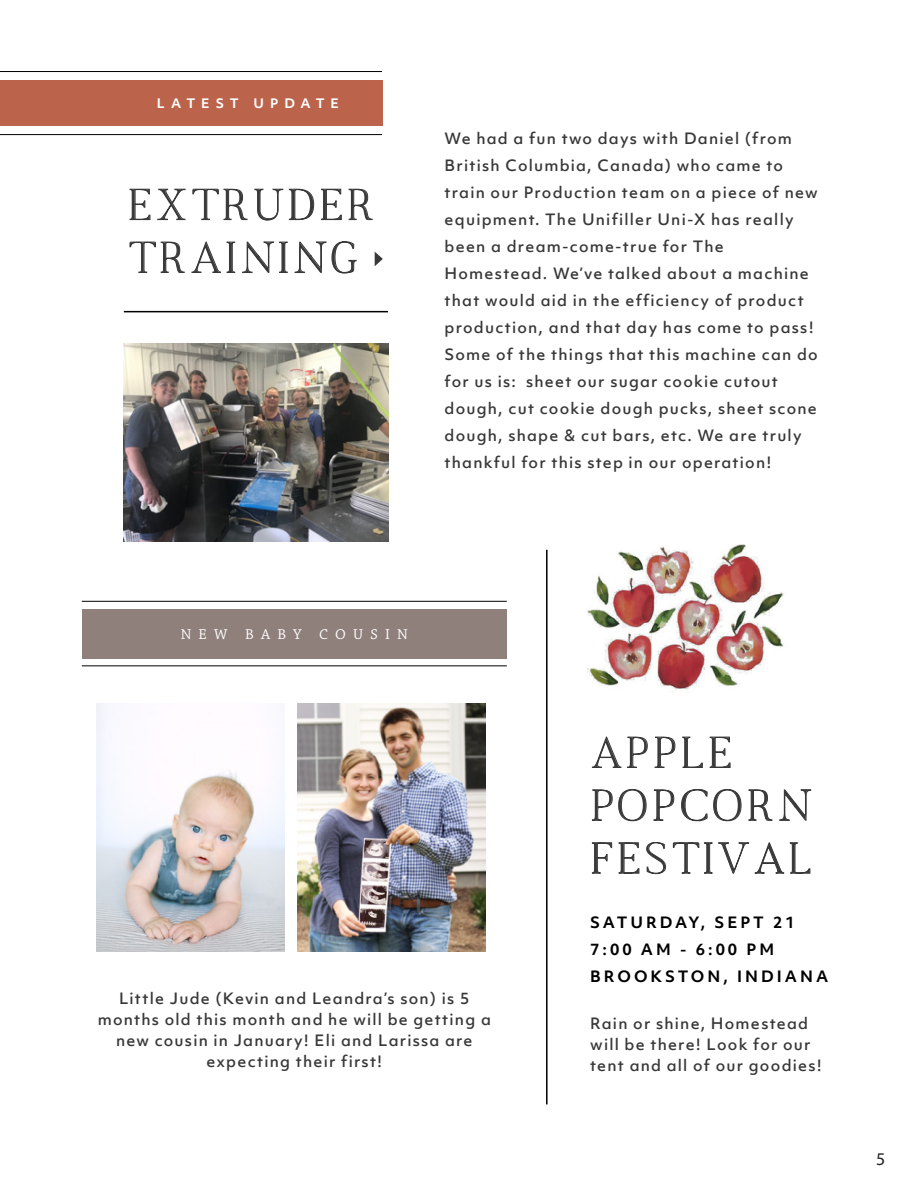
<style>
.page{position:relative;width:918px;height:1188px;background:#fff}
.page>*{position:absolute;margin:0;border:0;box-sizing:border-box;transform-origin:0 0}
.t1{font:43.5px/52.8px "Sundays";letter-spacing:.08em;color:#383838}
.t2{font:18px "Myriad Pro";color:#221f1f}
.t3{font:500 15px/27px "Objektiv Mk 1";letter-spacing:.08em;color:#383838}
.t4{font:700 15px/27px "Objektiv Mk 1";letter-spacing:.2em;color:#000}
.t5{font:15px "Chaparral Pro";letter-spacing:.48em;color:#fff}
.t6{font:700 12.6px "Objektiv Mk 1";letter-spacing:.48em;color:#fff}
</style>
<div class="page">
<img style="left:124px;top:343px;width:264px;height:199px">
<div style="left:0;top:80px;width:382px;height:46px;background:#bb644b"></div>
<svg style="left:592px;top:736px;width:56px;height:32px"></svg>
<svg style="left:654px;top:736px;width:22px;height:32px"></svg>
<svg style="left:682px;top:736px;width:21px;height:32px"></svg>
<svg style="left:709px;top:736px;width:22px;height:32px"></svg>
<svg style="left:592px;top:789px;width:55px;height:32px"></svg>
<svg style="left:653px;top:789px;width:22px;height:32px"></svg>
<svg style="left:681px;top:789px;width:61px;height:32px"></svg>
<svg style="left:748px;top:789px;width:25px;height:32px"></svg>
<svg style="left:779px;top:789px;width:32px;height:32px"></svg>
<svg style="left:592px;top:842px;width:20px;height:32px"></svg>
<svg style="left:618px;top:842px;width:49px;height:32px"></svg>
<svg style="left:673px;top:842px;width:111px;height:32px"></svg>
<svg style="left:790px;top:842px;width:21px;height:32px"></svg>
<hr style="left:124px;top:311px;width:264px;height:1px;background:#000">
<div style="left:82px;top:609px;width:425px;height:49px;background:#8f807c"></div>
<hr style="left:82px;top:601px;width:425px;height:1px;background:#000">
<hr style="left:0;top:71px;width:382px;height:1px;background:#000">
<hr style="left:0;top:134px;width:382px;height:1px;background:#000">
<hr style="left:82px;top:665px;width:425px;height:1px;background:#000">
<img style="left:298px;top:703px;width:188px;height:249px">
<img style="left:97px;top:703px;width:188px;height:249px">
<hr style="left:546px;top:550px;width:2px;height:554px;background:#000">
<svg style="left:129px;top:188px;width:254px;height:86px"></svg>
<img style="left:587px;top:544px;width:197px;height:146px">
<p class="t6" style="left:157px;top:94px;width:184px">LATEST UPDATE</p>
<h1 class="t1" style="left:128px;top:176px;width:248px">EXTRUDER<br>TRAINING</h1>
<p class="t3" style="left:445px;top:125px;width:375px">We had a fun two days with Daniel (from British Columbia, Canada) who came to train our Production team on a piece of new equipment. The Unifiller Uni-X has really been a dream-come-true for The Homestead. We’ve talked about a machine that would aid in the efficiency of product production, and that day has come to pass!<br>Some of the things that this machine can do for us is: sheet our sugar cookie cutout dough, cut cookie dough pucks, sheet scone dough, shape &amp; cut bars, etc. We are truly thankful for this step in our operation!</p>
<p class="t5" style="left:181px;top:626px;width:229px">NEW BABY COUSIN</p>
<p class="t3" style="left:98px;top:987px;width:395px;line-height:21px;text-align:center">Little Jude (Kevin and Leandra’s son) is 5 months old this month and he will be getting a new cousin in January! Eli and Larissa are expecting their first!</p>
<h1 class="t1" style="left:590px;top:724px;width:223px">APPLE<br>POPCORN<br>FESTIVAL</h1>
<p class="t4" style="left:590px;top:909px;width:239px">SATURDAY, SEPT 21<br>7:00 AM - 6:00 PM<br>BROOKSTON, INDIANA</p>
<p class="t3" style="left:590px;top:1013px;width:233px;line-height:21px">Rain or shine, Homestead will be there! Look for our tent and all of our goodies!</p>
<p class="t2" style="left:876px;top:1147px;width:11px">5</p>
</div>
